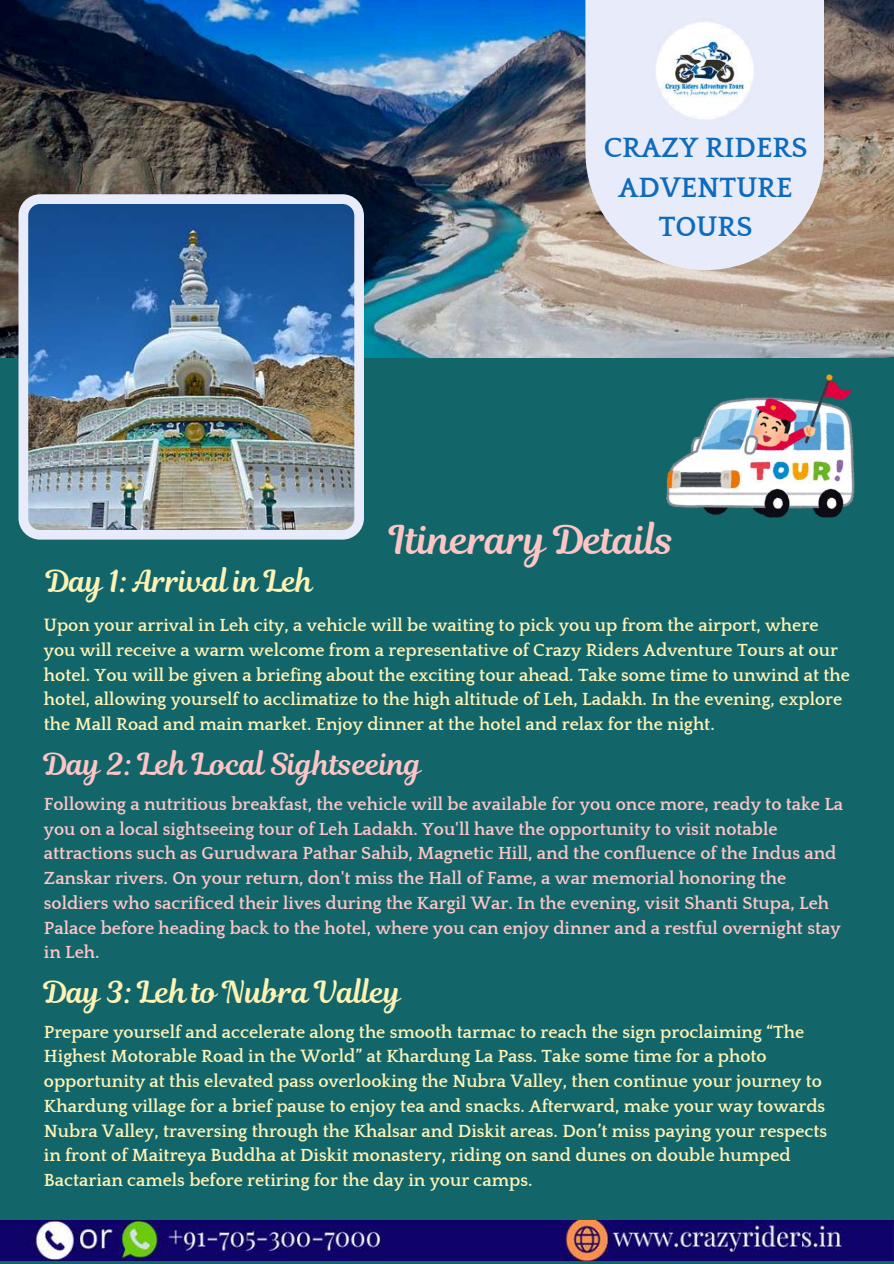
<style>
.page{position:relative;width:894px;height:1264px;background:#fff}
.page>*{position:absolute;margin:0;border:0;box-sizing:border-box;transform-origin:0 0}
.t1{font:39px "RTL Romman Regular";color:#ffc5c5}
.t2{font:30px "RTL Romman Regular";color:#fff2b5}
.t3{font:30px "RTL Romman Regular";color:#ffc5c5}
.t4{font:700 28.65px/39.3px "Quattrocento";color:#0e6bbd;text-align:center}
.t5{font:700 18px/24.8px "Quattrocento";color:#fff2b5}
.t6{font:700 18px/24.8px "Quattrocento";color:#ffc5c5}
</style>
<div class="page">
<div style="left:0;top:0;width:893px;height:1263px;background:#12666a"></div>
<img style="left:0;top:0;width:893px;height:358px">
<svg style="left:585px;top:0;width:238px;height:270px;background:#e0e0eb"></svg>
<img style="left:18px;top:194px;width:346px;height:345px">
<img style="left:634px;top:0;width:140px;height:141px">
<img style="left:0;top:1220px;width:893px;height:39px">
<img style="left:666px;top:374px;width:188px;height:143px">
<h3 class="t4" style="left:603px;top:129px;width:205px">CRAZY RIDERS<br>ADVENTURE<br>TOURS</h3>
<h2 class="t2" style="left:46px;top:560px;width:268px">Day 1: Arrival in Leh</h2>
<h1 class="t1" style="left:389px;top:512px;width:286px">Itinerary Details</h1>
<p class="t5" style="left:44px;top:613px;width:807px">Upon your arrival in Leh city, a vehicle will be waiting to pick you up from the airport, where you will receive a warm welcome from a representative of Crazy Riders Adventure Tours at our hotel. You will be given a briefing about the exciting tour ahead. Take some time to unwind at the hotel, allowing yourself to acclimatize to the high altitude of Leh, Ladakh. In the evening, explore the Mall Road and main market. Enjoy dinner at the hotel and relax for the night.</p>
<h2 class="t3" style="left:44px;top:743px;width:379px">Day 2: Leh Local Sightseeing</h2>
<p class="t6" style="left:44px;top:792px;width:800px">Following a nutritious breakfast, the vehicle will be available for you once more, ready to take La you on a local sightseeing tour of Leh Ladakh. You'll have the opportunity to visit notable attractions such as Gurudwara Pathar Sahib, Magnetic Hill, and the confluence of the Indus and Zanskar rivers. On your return, don't miss the Hall of Fame, a war memorial honoring the soldiers who sacrificed their lives during the Kargil War. In the evening, visit Shanti Stupa, Leh Palace before heading back to the hotel, where you can enjoy dinner and a restful overnight stay in Leh.</p>
<h2 class="t2" style="left:44px;top:971px;width:358px">Day 3: Leh to Nubra Valley</h2>
<p class="t5" style="left:44px;top:1019px;width:784px">Prepare yourself and accelerate along the smooth tarmac to reach the sign proclaiming “The Highest Motorable Road in the World” at Khardung La Pass. Take some time for a photo opportunity at this elevated pass overlooking the Nubra Valley, then continue your journey to Khardung village for a brief pause to enjoy tea and snacks. Afterward, make your way towards Nubra Valley, traversing through the Khalsar and Diskit areas. Don’t miss paying your respects in front of Maitreya Buddha at Diskit monastery, riding on sand dunes on double humped Bactarian camels before retiring for the day in your camps.</p>
</div>
